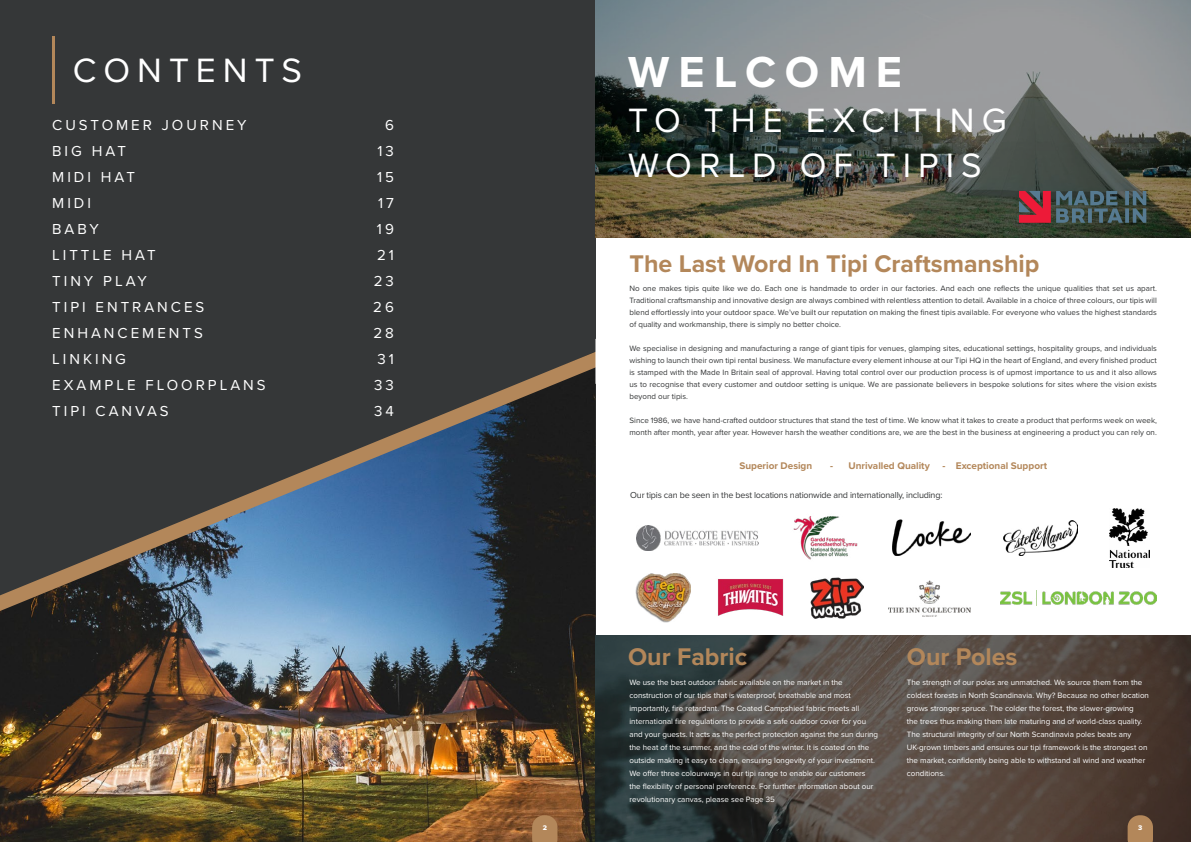
<style>
.page{position:relative;width:1191px;height:842px;background:#fff}
.page>*{position:absolute;margin:0;border:0;box-sizing:border-box;transform-origin:0 0}
.t1{font:700 45px "Proxima Nova";letter-spacing:.2em;color:#fff}
.t2{font:35px/45px "Proxima Nova";letter-spacing:.2em;color:#fff}
.t3{font:700 25px "Proxima Nova";color:#b3875a}
.t4{font:15px "Proxima Nova";letter-spacing:.2em;color:#fff}
.t5{font:700 10px "Proxima Nova";color:#b3875a}
.t6{font:9px "Proxima Nova";letter-spacing:-.02em;color:#353738}
.t7{font:8px/12px "Proxima Nova";color:#353738;text-align:justify}
.t8{font:8px/13px "Proxima Nova";color:#fff}
.t9{font:7px "Proxima Nova Extrabld";color:#fff}
</style>
<div class="page">
<div style="left:0;top:0;width:595px;height:842px;background:#353738"></div>
<hr style="left:52px;top:36px;width:3px;height:68px;background:#b3875a">
<img style="left:0;top:611px;width:595px;height:231px">
<svg style="left:0;top:352px;width:596px;height:259px"></svg>
<svg style="left:595px;top:635px;width:596px;height:207px;background:#4b453f"></svg>
<svg style="left:595px;top:0;width:596px;height:238px;background:#6a6d67"></svg>
<div style="left:595px;top:339px;width:26px;height:45px;background:#fff;border:1px solid #fff"></div>
<svg style="left:1019px;top:191px;width:31px;height:32px"></svg>
<svg style="left:1056px;top:191px;width:90px;height:32px;background:#445a5f"></svg>
<img style="left:636px;top:574px;width:54px;height:48px">
<img style="left:1109px;top:508px;width:40px;height:60px">
<img style="left:718px;top:579px;width:66px;height:37px">
<img style="left:810px;top:577px;width:53px;height:42px">
<img style="left:793px;top:516px;width:65px;height:44px">
<img style="left:636px;top:526px;width:122px;height:24px">
<img style="left:1000px;top:590px;width:156px;height:16px">
<img style="left:888px;top:580px;width:82px;height:36px">
<img style="left:892px;top:520px;width:78px;height:36px">
<img style="left:1003px;top:520px;width:74px;height:35px">
<svg style="left:532px;top:815px;width:25px;height:27px"></svg>
<svg style="left:1127px;top:815px;width:26px;height:27px"></svg>
<h2 class="t2" style="left:73px;top:47px;width:231px">CONTENTS</h2>
<h3 class="t4" style="left:52px;top:114px;width:196px">CUSTOMER JOURNEY</h3>
<h3 class="t4" style="left:385px;top:114px;width:10px">6</h3>
<h3 class="t4" style="left:52px;top:140px;width:75px">BIG HAT</h3>
<h3 class="t4" style="left:377px;top:140px;width:18px">13</h3>
<h3 class="t4" style="left:52px;top:166px;width:84px">MIDI HAT</h3>
<h3 class="t4" style="left:377px;top:166px;width:18px">15</h3>
<h3 class="t4" style="left:52px;top:192px;width:40px">MIDI</h3>
<h3 class="t4" style="left:378px;top:192px;width:17px">17</h3>
<h3 class="t4" style="left:52px;top:218px;width:48px">BABY</h3>
<h3 class="t4" style="left:377px;top:218px;width:18px">19</h3>
<h3 class="t4" style="left:52px;top:244px;width:105px">LITTLE HAT</h3>
<h3 class="t4" style="left:377px;top:244px;width:18px">21</h3>
<h3 class="t4" style="left:52px;top:270px;width:96px">TINY PLAY</h3>
<h3 class="t4" style="left:374px;top:270px;width:22px">23</h3>
<h3 class="t4" style="left:52px;top:296px;width:154px">TIPI ENTRANCES</h3>
<h3 class="t4" style="left:373px;top:296px;width:22px">26</h3>
<h3 class="t4" style="left:52px;top:322px;width:152px">ENHANCEMENTS</h3>
<h3 class="t4" style="left:373px;top:322px;width:22px">28</h3>
<h3 class="t4" style="left:52px;top:348px;width:75px">LINKING</h3>
<h3 class="t4" style="left:377px;top:348px;width:18px">31</h3>
<h3 class="t4" style="left:52px;top:374px;width:215px">EXAMPLE FLOORPLANS</h3>
<h3 class="t4" style="left:374px;top:374px;width:21px">33</h3>
<h3 class="t4" style="left:52px;top:400px;width:118px">TIPI CANVAS</h3>
<h3 class="t4" style="left:374px;top:400px;width:21px">34</h3>
<h1 class="t1" style="left:628px;top:38px;width:275px">WELCOME</h1>
<h2 class="t2" style="left:628px;top:96px;width:380px">TO THE EXCITING<br>WORLD OF TIPIS</h2>
<h3 class="t3" style="left:629px;top:245px;width:411px">The Last Word In Tipi Craftsmanship</h3>
<p class="t7" style="left:629px;top:282px;width:529px">No one makes tipis quite like we do. Each one is handmade to order in our factories. And each one reflects the unique qualities that set us apart.<br>Traditional craftsmanship and innovative design are always combined with relentless attention to detail. Available in a choice of three colours, our tipis will blend effortlessly into your outdoor space. We’ve built our reputation on making the finest tipis available. For everyone who values the highest standards of quality and workmanship, there is simply no better choice.</p>
<p class="t7" style="left:629px;top:342px;width:529px">We specialise in designing and manufacturing a range of giant tipis for venues, glamping sites, educational settings, hospitality groups, and individuals wishing to launch their own tipi rental business. We manufacture every element inhouse at our Tipi HQ in the heart of England, and every finished product is stamped with the Made In Britain seal of approval. Having total control over our production process is of upmost importance to us and it also allows us to recognise that every customer and outdoor setting is unique. We are passionate believers in bespoke solutions for sites where the vision exists beyond our tipis.</p>
<p class="t7" style="left:629px;top:414px;width:529px">Since 1986, we have hand-crafted outdoor structures that stand the test of time. We know what it takes to create a product that performs week on week, month after month, year after year. However harsh the weather conditions are, we are the best in the business at engineering a product you can rely on.</p>
<p class="t5" style="left:739px;top:458px;width:74px">Superior Design</p>
<p class="t5" style="left:830px;top:458px;width:101px">- Unrivalled Quality</p>
<p class="t5" style="left:942px;top:458px;width:106px">- Exceptional Support</p>
<p class="t6" style="left:630px;top:488px;width:314px">Our tipis can be seen in the best locations nationwide and internationally, including:</p>
<h3 class="t3" style="left:628px;top:638px;width:121px">Our Fabric</h3>
<h3 class="t3" style="left:907px;top:638px;width:112px">Our Poles</h3>
<p class="t8" style="left:629px;top:675px;width:250px">We use the best outdoor fabric available on the market in the construction of our tipis that is waterproof, breathable and most importantly, fire retardant. The Coated Campshied fabric meets all international fire regulations to provide a safe outdoor cover for you and your guests. It acts as the perfect protection against the sun during the heat of the summer, and the cold of the winter. It is coated on the outside making it easy to clean, ensuring longevity of your investment.<br>We offer three colourways in our tipi range to enable our customers the flexibility of personal preference. For further information about our revolutionary canvas, please see Page 35</p>
<p class="t8" style="left:907px;top:675px;width:244px">The strength of our poles are unmatched. We source them from the coldest forests in North Scandinavia. Why? Because no other location grows stronger spruce. The colder the forest, the slower-growing<br>the trees thus making them late maturing and of world-class quality.<br>The structural integrity of our North Scandinavia poles beats any UK-grown timbers and ensures our tipi framework is the strongest on the market, confidently being able to withstand all wind and weather conditions.</p>
<p class="t9" style="left:542px;top:823px;width:6px">2</p>
<p class="t9" style="left:1138px;top:823px;width:6px">3</p>
</div>
